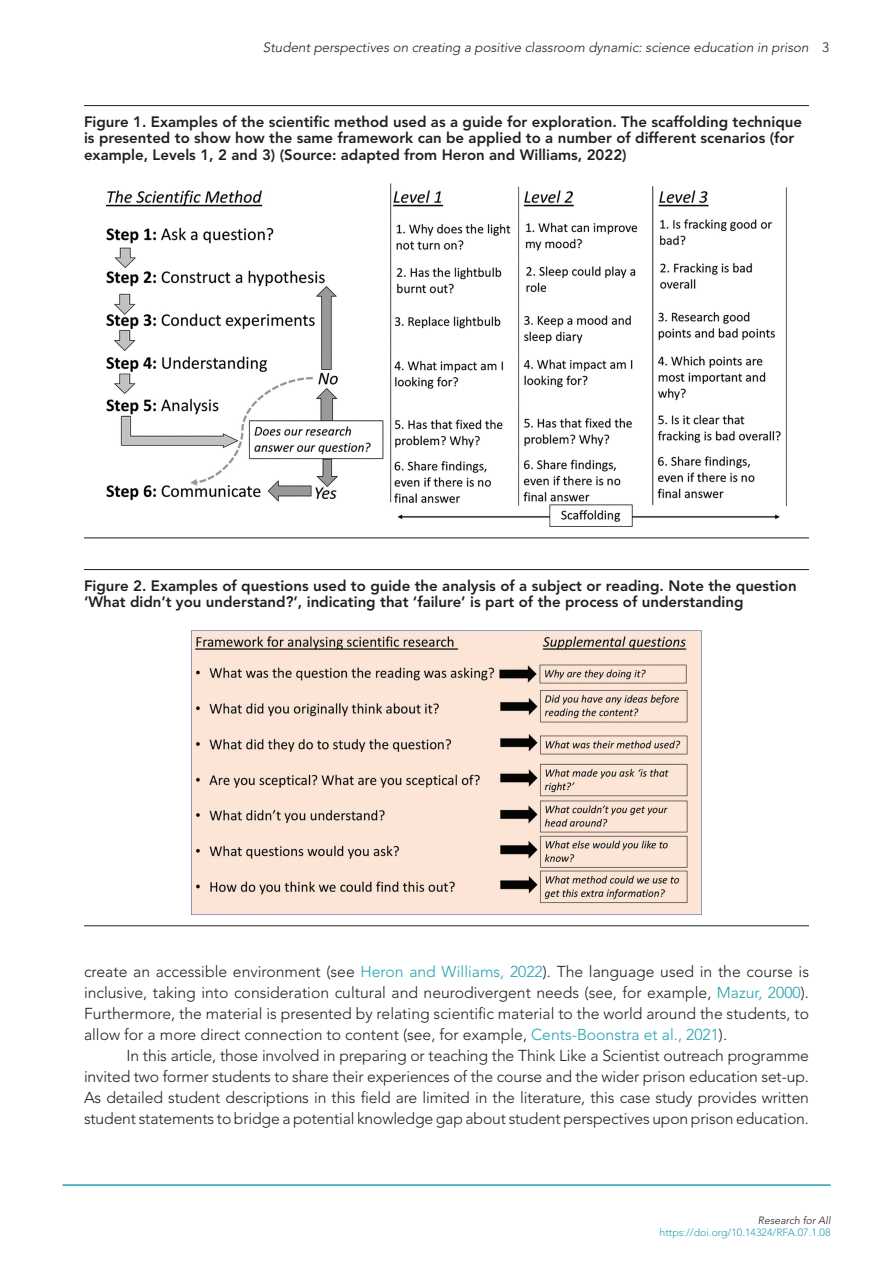
<style>
.page{position:relative;width:893px;height:1263px;background:#fff}
.page>*{position:absolute;margin:0;border:0;box-sizing:border-box;transform-origin:0 0}
.t1{font:300 15.75px/21px "Avenir LT Std";letter-spacing:-.005em;color:#231f20;text-align:justify}
.t2{font:800 15px/16.5px "Avenir LT Std";color:#231f20}
.t3{font:italic 300 13.5px "Avenir LT Std";color:#231f20}
.t4{font:300 10.5px "Avenir LT Std";color:#23a2b0}
.t5{font:italic 300 10.5px "Avenir LT Std";color:#231f20}
.s1{font-style:normal}
.s2{color:#23a2b0}
</style>
<div class="page">
<hr style="left:62px;top:1184px;width:768px;height:2px;background:#23a2b0">
<hr style="left:84px;top:105px;width:725px;height:1px;background:#231f20">
<hr style="left:84px;top:537px;width:725px;height:1px;background:#231f20">
<img style="left:106px;top:183px;width:681px;height:343px">
<hr style="left:84px;top:569px;width:725px;height:1px;background:#231f20">
<hr style="left:84px;top:925px;width:725px;height:1px;background:#231f20">
<img style="left:191px;top:630px;width:511px;height:284px">
<p class="t3" style="left:263px;top:40px;width:568px">Student perspectives on creating a positive classroom dynamic: science education in prison <span class="s1">3</span></p>
<p class="t2" style="left:84px;top:114px;width:720px">Figure 1. Examples of the scientific method used as a guide for exploration. The scaffolding technique is presented to show how the same framework can be applied to a number of different scenarios (for example, Levels 1, 2 and 3) (Source: adapted from Heron and Williams, 2022)</p>
<p class="t2" style="left:84px;top:577px;width:714px">Figure 2. Examples of questions used to guide the analysis of a subject or reading. Note the question ‘What didn’t you understand?’, indicating that ‘failure’ is part of the process of understanding</p>
<p class="t1" style="left:84px;top:961px;width:726px">create an accessible environment (see <span class="s2">Heron and Williams, 2022</span>). The language used in the course is inclusive, taking into consideration cultural and neurodivergent needs (see, for example, <span class="s2">Mazur, 2000</span>).<br>Furthermore, the material is presented by relating scientific material to the world around the students, to allow for a more direct connection to content (see, for example, <span class="s2">Cents-Boonstra et al., 2021</span>).</p>
<p class="t1" style="left:84px;top:1045px;width:726px;text-indent:43px">In this article, those involved in preparing or teaching the Think Like a Scientist outreach programme invited two former students to share their experiences of the course and the wider prison education set-up.<br>As detailed student descriptions in this field are limited in the literature, this case study provides written student statements to bridge a potential knowledge gap about student perspectives upon prison education.</p>
<p class="t5" style="left:758px;top:1214px;width:74px">Research for All</p>
<p class="t4" style="left:659px;top:1226px;width:172px">https://doi.org/10.14324/RFA.07.1.08</p>
</div>
